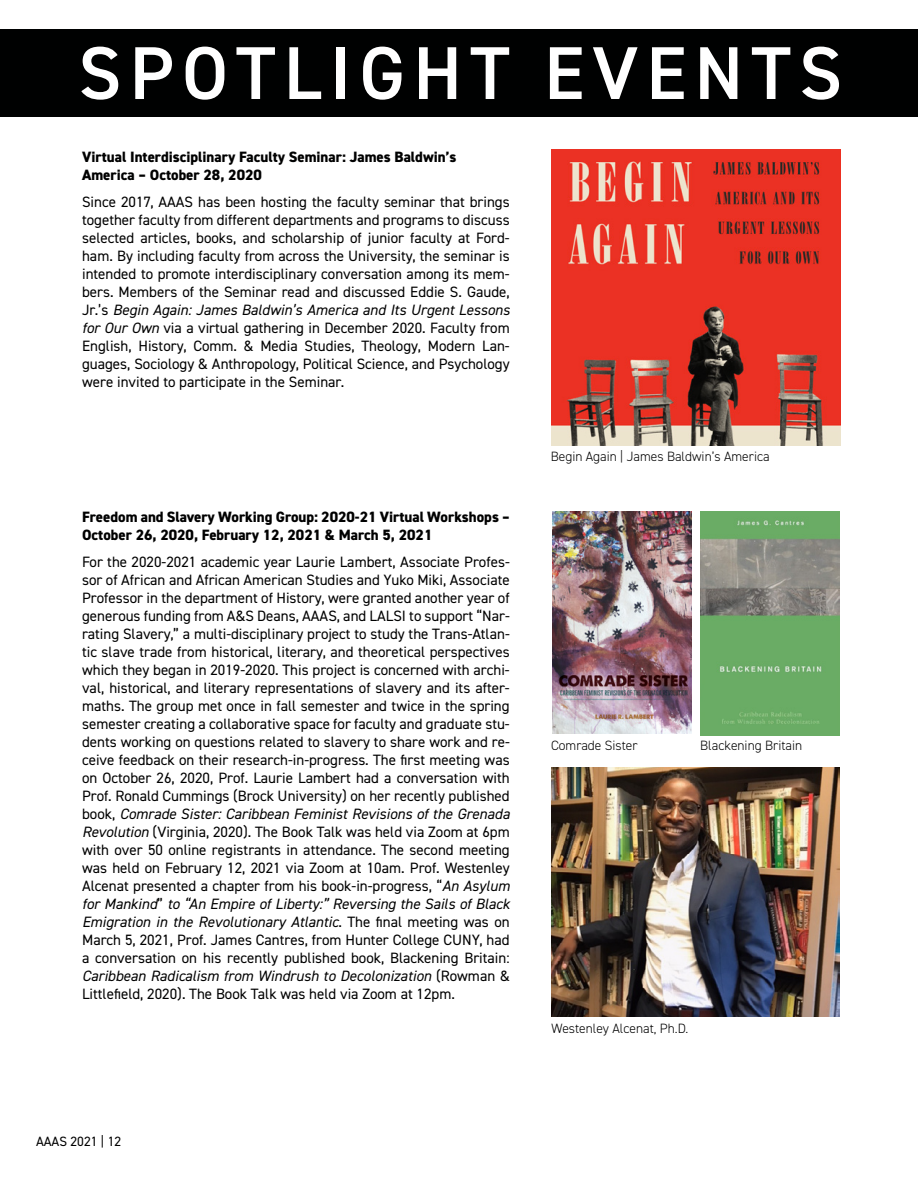
<style>
.page{position:relative;width:918px;height:1188px;background:#fff}
.page>*{position:absolute;margin:0;border:0;box-sizing:border-box;transform-origin:0 0}
.t1{font:600 75px "DIN2014";letter-spacing:.11em;color:#fff}
.t2{font:15px/18px "DIN2014";color:#000101;text-align:justify}
.t3{font:800 15px/18px "DIN2014";color:#000101}
.t4{font:300 13.5px "DIN2014";color:#000101}
.t5{font:300 13.5px "DIN2014";color:#000}
.t6{font:13.5px "DIN2014";color:#000}
.s1{font-style:italic}
</style>
<div class="page">
<div style="left:0;top:29px;width:918px;height:88px;background:#000101"></div>
<img style="left:552px;top:511px;width:139px;height:223px">
<img style="left:701px;top:511px;width:139px;height:224px">
<img style="left:552px;top:767px;width:287px;height:249px">
<img style="left:552px;top:149px;width:288px;height:297px">
<h1 class="t1" style="left:78px;top:23px;width:765px">SPOTLIGHT EVENTS</h1>
<p class="t3" style="left:82px;top:148px;width:376px">Virtual Interdisciplinary Faculty Seminar: James Baldwin’s<br>America – October 28, 2020</p>
<p class="t2" style="left:82px;top:193px;width:429px">Since 2017, AAAS has been hosting the faculty seminar that brings together faculty from different departments and programs to discuss selected articles, books, and scholarship of junior faculty at Ford&shy;ham. By including faculty from across the University, the seminar is intended to promote interdisciplinary conversation among its mem&shy;bers. Members of the Seminar read and discussed Eddie S. Gaude, Jr.’s <span class="s1">Begin Again: James Baldwin’s America and Its Urgent Lessons for Our Own</span> via a virtual gathering in December 2020. Faculty from English, History, Comm. &amp; Media Studies, Theology, Modern Lan&shy;guages, Sociology &amp; Anthropology, Political Science, and Psychology were invited to participate in the Seminar.</p>
<p class="t3" style="left:82px;top:508px;width:429px">Freedom and Slavery Working Group: 2020-21 Virtual Workshops –<br>October 26, 2020, February 12, 2021 &amp; March 5, 2021</p>
<p class="t2" style="left:82px;top:553px;width:429px">For the 2020-2021 academic year Laurie Lambert, Associate Profes&shy;sor of African and African American Studies and Yuko Miki, Associate Professor in the department of History, were granted another year of generous funding from A&amp;S Deans, AAAS, and LALSI to support “Nar&shy;rating Slavery,” a multi-disciplinary project to study the Trans-Atlan&shy;tic slave trade from historical, literary, and theoretical perspectives which they began in 2019-2020. This project is concerned with archi&shy;val, historical, and literary representations of slavery and its after&shy;maths. The group met once in fall semester and twice in the spring semester creating a collaborative space for faculty and graduate stu&shy;dents working on questions related to slavery to share work and re&shy;ceive feedback on their research-in-progress. The first meeting was on October 26, 2020, Prof. Laurie Lambert had a conversation with Prof. Ronald Cummings (Brock University) on her recently published book, <span class="s1">Comrade Sister: Caribbean Feminist Revisions of the Grenada Revolution</span> (Virginia, 2020). The Book Talk was held via Zoom at 6pm with over 50 online registrants in attendance. The second meeting was held on February 12, 2021 via Zoom at 10am. Prof. Westenley Alcenat presented a chapter from his book-in-progress, “<span class="s1">An Asylum for Mankind</span>” <span class="s1">to “An Empire of Liberty:” Reversing the Sails of Black Emigration in the Revolutionary Atlantic</span>. The final meeting was on March 5, 2021, Prof. James Cantres, from Hunter College CUNY, had a conversation on his recently published book, Blackening Britain:<br><span class="s1">Caribbean Radicalism from Windrush to Decolonization</span> (Rowman &amp; Littlefield, 2020). The Book Talk was held via Zoom at 12pm.</p>
<p class="t6" style="left:36px;top:1133px;width:87px">AAAS 2021 | 12</p>
<p class="t4" style="left:551px;top:449px;width:220px">Begin Again | James Baldwin’s America</p>
<p class="t4" style="left:551px;top:737px;width:88px">Comrade Sister</p>
<p class="t4" style="left:700px;top:737px;width:103px">Blackening Britain</p>
<p class="t5" style="left:552px;top:1020px;width:138px">Westenley Alcenat, Ph.D.</p>
</div>
